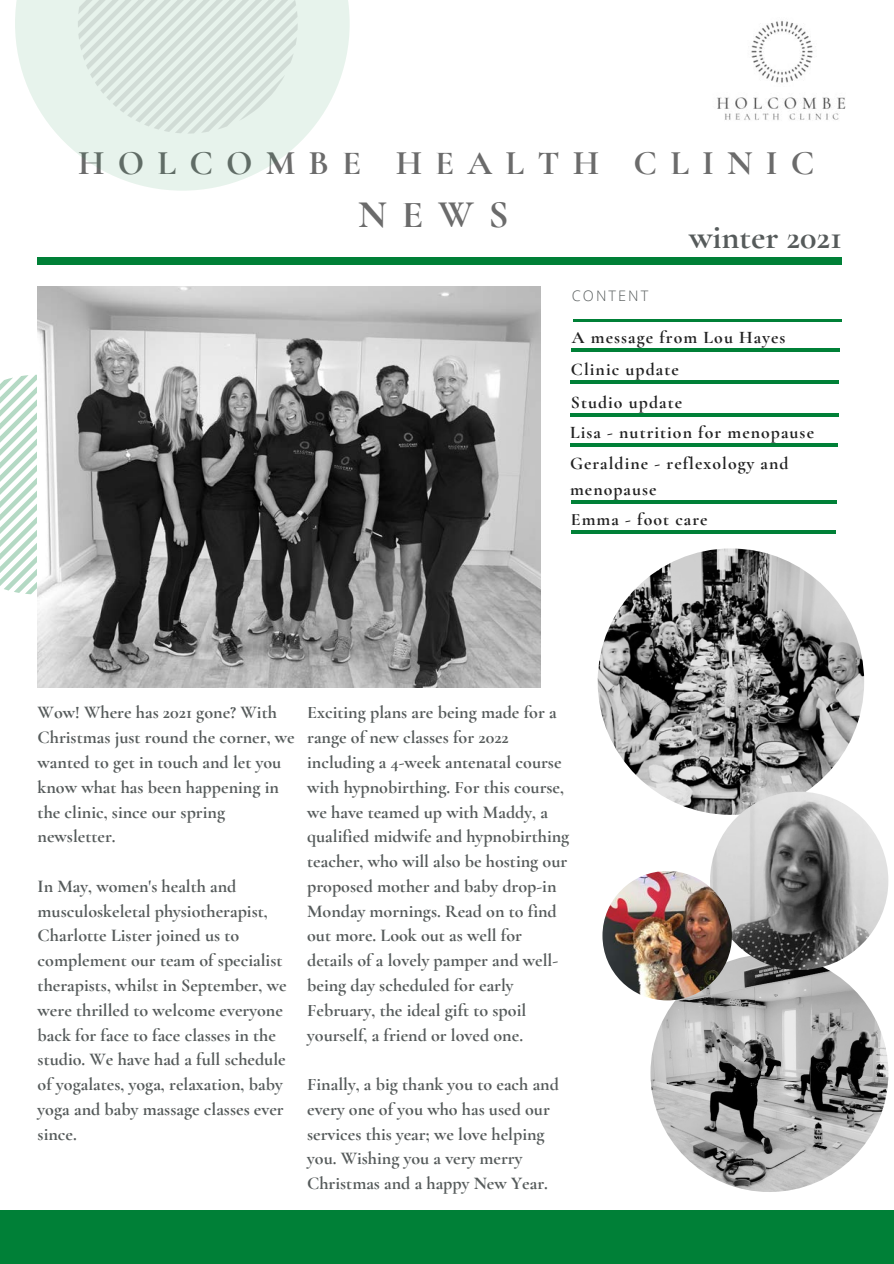
<style>
.page{position:relative;width:894px;height:1264px;background:#fff}
.page>*{position:absolute;margin:0;border:0;box-sizing:border-box;transform-origin:0 0}
.t1{font:700 39px "Cormorant Garamond";color:#6b6b6b}
.t2{font:700 34.5px "Cormorant Garamond";letter-spacing:.38em;color:#6b6b6b}
.t3{font:700 34.2px "Cormorant Garamond";color:#565b5b}
.t4{font:700 18px/24.8px "Cormorant Garamond";color:#565b5b}
.t5{font:700 17.7px/26px "Cormorant Garamond";letter-spacing:.06em;color:#222}
.t6{font:300 14.55px "Open Sans";letter-spacing:.14em;color:#565b5b}
</style>
<div class="page">
<svg style="left:15px;top:0;width:334px;height:191px;fill:#e7f3ec"></svg>
<svg style="left:78px;top:0;width:220px;height:134px"></svg>
<svg style="left:0;top:375px;width:38px;height:219px"></svg>
<img style="left:38px;top:286px;width:502px;height:401px">
<div style="left:38px;top:257px;width:803px;height:8px;background:#008037"></div>
<div style="left:0;top:1210px;width:893px;height:53px;background:#008037"></div>
<hr style="left:573px;top:320px;width:268px;height:2px;background:#008037">
<hr style="left:570px;top:413px;width:268px;height:4px;background:#008037">
<img style="left:717px;top:21px;width:129px;height:99px">
<hr style="left:570px;top:443px;width:267px;height:3px;background:#008037">
<hr style="left:571px;top:500px;width:265px;height:3px;background:#008037">
<hr style="left:570px;top:348px;width:268px;height:3px;background:#008037">
<hr style="left:571px;top:530px;width:264px;height:3px;background:#008037">
<img style="left:597px;top:548px;width:266px;height:266px;border-radius:50%">
<img style="left:650px;top:954px;width:238px;height:237px;border-radius:50%">
<hr style="left:570px;top:380px;width:268px;height:3px;background:#008037">
<img style="left:709px;top:791px;width:179px;height:179px;border-radius:50%">
<img style="left:602px;top:871px;width:129px;height:129px;border-radius:50%">
<p class="t2" style="left:78px;top:142px;width:737px">HOLCOMBE HEALTH CLINIC</p>
<p class="t1" style="left:358px;top:191px;width:152px">NEWS</p>
<p class="t3" style="left:689px;top:216px;width:154px">winter 2021</p>
<p class="t6" style="left:571px;top:285px;width:78px">CONTENT</p>
<p class="t5" style="left:571px;top:324px;width:215px">A message from Lou Hayes</p>
<p class="t5" style="left:570px;top:356px;width:109px">Clinic update</p>
<p class="t5" style="left:570px;top:389px;width:113px">Studio update</p>
<p class="t5" style="left:570px;top:419px;width:245px">Lisa - nutrition for menopause</p>
<p class="t5" style="left:570px;top:450px;width:220px">Geraldine - reflexology and menopause</p>
<p class="t5" style="left:570px;top:506px;width:138px">Emma - foot care</p>
<p class="t4" style="left:38px;top:700px;width:258px">Wow! Where has 2021 gone? With<br>Christmas just round the corner, we wanted to get in touch and let you know what has been happening in the clinic, since our spring newsletter.</p>
<p class="t4" style="left:38px;top:873px;width:250px">In May, women's health and musculoskeletal physiotherapist,<br>Charlotte Lister joined us to complement our team of specialist therapists, whilst in September, we were thrilled to welcome everyone back for face to face classes in the studio. We have had a full schedule of yogalates, yoga, relaxation, baby yoga and baby massage classes ever since.</p>
<p class="t4" style="left:307px;top:700px;width:263px">Exciting plans are being made for a range of new classes for 2022 including a 4-week antenatal course with hypnobirthing. For this course, we have teamed up with Maddy, a qualified midwife and hypnobirthing teacher, who will also be hosting our proposed mother and baby drop-in Monday mornings. Read on to find out more. Look out as well for details of a lovely pamper and well&shy;being day scheduled for early February, the ideal gift to spoil yourself, a friend or loved one.</p>
<p class="t4" style="left:307px;top:1071px;width:253px">Finally, a big thank you to each and every one of you who has used our services this year; we love helping you. Wishing you a very merry<br>Christmas and a happy New Year.</p>
</div>
